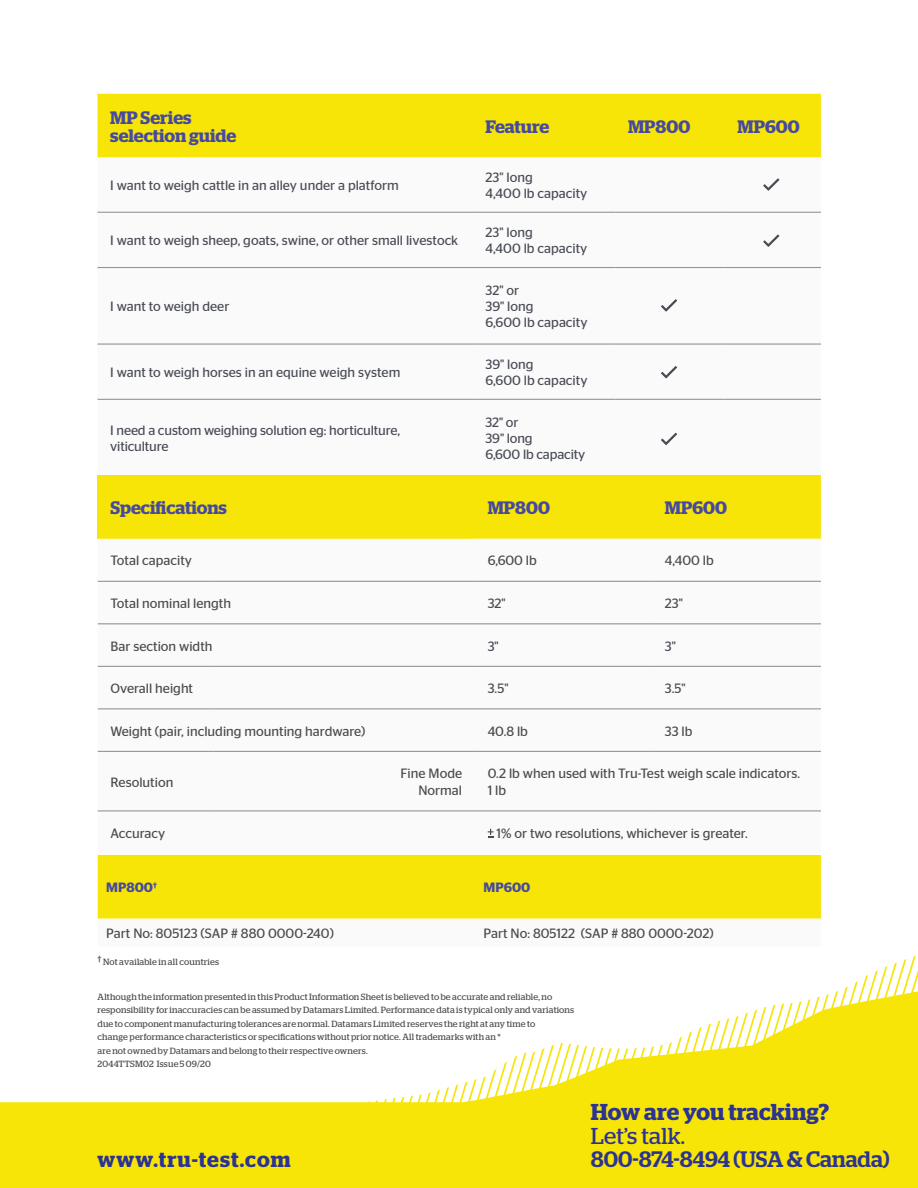
<style>
.page{position:relative;width:918px;height:1188px;background:#fff}
.page>*{position:absolute;margin:0;border:0;box-sizing:border-box;transform-origin:0 0}
.t1{font:600 22.95px "Stag";letter-spacing:.005em;color:#2b3393}
.t2{font:22.95px "Stag";letter-spacing:.01em;color:#2b3393}
.t3{font:500 22.35px "Stag";color:#2b3393}
.t4{font:600 21.45px "Stag";letter-spacing:.05em;color:#2b3393}
.t5{font:600 18px/18px "Stag";color:#464a9f}
.t6{font:13.5px/16.2px "Stag Sans";color:#494c55}
.t7{font:13.5px/16.2px "Stag Sans";color:#4b4c4d;text-align:right}
.t8{font:600 13.5px "Stag Sans";color:#464a9f}
.t9{font:9px/13.5px "Stag";letter-spacing:.02em;color:#4b4c4d}
</style>
<div class="page">
<div style="left:0;top:1102px;width:918px;height:86px;background:#f7e507"></div>
<svg style="left:343px;top:955px;width:575px;height:158px"></svg>
<div style="left:98px;top:94px;width:723px;height:64px;background:#f7e507"></div>
<svg style="left:98px;top:179px;width:723px;height:267px"></svg>
<hr style="left:98px;top:212px;width:375px;height:1px;background:#939598">
<hr style="left:98px;top:267px;width:375px;height:1px;background:#939598">
<hr style="left:98px;top:343px;width:375px;height:2px;background:#939598">
<hr style="left:98px;top:399px;width:375px;height:1px;background:#939598">
<hr style="left:473px;top:212px;width:142px;height:1px;background:#939598">
<hr style="left:473px;top:267px;width:142px;height:1px;background:#939598">
<hr style="left:473px;top:343px;width:142px;height:2px;background:#939598">
<hr style="left:473px;top:399px;width:142px;height:1px;background:#939598">
<hr style="left:615px;top:212px;width:110px;height:1px;background:#939598">
<hr style="left:725px;top:212px;width:96px;height:1px;background:#939598">
<hr style="left:615px;top:267px;width:110px;height:1px;background:#939598">
<hr style="left:725px;top:267px;width:96px;height:1px;background:#939598">
<hr style="left:615px;top:343px;width:110px;height:2px;background:#939598">
<hr style="left:725px;top:343px;width:96px;height:2px;background:#939598">
<hr style="left:615px;top:399px;width:110px;height:1px;background:#939598">
<hr style="left:725px;top:399px;width:96px;height:1px;background:#939598">
<div style="left:98px;top:855px;width:723px;height:64px;background:#f7e507"></div>
<div style="left:98px;top:475px;width:377px;height:64px;background:#f7e507"></div>
<div style="left:475px;top:475px;width:346px;height:64px;background:#f7e507"></div>
<svg style="left:98px;top:580px;width:723px;height:253px"></svg>
<hr style="left:98px;top:581px;width:116px;height:1px;background:#939598">
<hr style="left:214px;top:581px;width:261px;height:1px;background:#939598">
<hr style="left:475px;top:581px;width:177px;height:1px;background:#939598">
<hr style="left:652px;top:581px;width:169px;height:1px;background:#939598">
<hr style="left:98px;top:623px;width:116px;height:1px;background:#939598">
<hr style="left:214px;top:623px;width:261px;height:1px;background:#939598">
<hr style="left:475px;top:623px;width:177px;height:1px;background:#939598">
<hr style="left:652px;top:623px;width:169px;height:1px;background:#939598">
<hr style="left:98px;top:666px;width:116px;height:1px;background:#939598">
<hr style="left:214px;top:666px;width:261px;height:1px;background:#939598">
<hr style="left:475px;top:666px;width:177px;height:1px;background:#939598">
<hr style="left:652px;top:666px;width:169px;height:1px;background:#939598">
<hr style="left:98px;top:708px;width:116px;height:1px;background:#939598">
<hr style="left:214px;top:708px;width:261px;height:1px;background:#939598">
<hr style="left:475px;top:708px;width:177px;height:1px;background:#939598">
<hr style="left:652px;top:708px;width:169px;height:1px;background:#939598">
<hr style="left:98px;top:751px;width:116px;height:1px;background:#939598">
<hr style="left:214px;top:751px;width:261px;height:1px;background:#939598">
<hr style="left:475px;top:751px;width:177px;height:1px;background:#939598">
<hr style="left:652px;top:751px;width:169px;height:1px;background:#939598">
<hr style="left:98px;top:810px;width:116px;height:1px;background:#939598">
<hr style="left:214px;top:810px;width:261px;height:1px;background:#939598">
<hr style="left:475px;top:810px;width:177px;height:1px;background:#939598">
<hr style="left:652px;top:810px;width:169px;height:1px;background:#939598">
<svg style="left:488px;top:829px;width:6px;height:9px"></svg>
<svg style="left:763px;top:234px;width:16px;height:13px"></svg>
<svg style="left:661px;top:366px;width:16px;height:12px"></svg>
<svg style="left:661px;top:433px;width:16px;height:12px"></svg>
<svg style="left:763px;top:178px;width:16px;height:13px"></svg>
<svg style="left:661px;top:299px;width:16px;height:13px"></svg>
<h3 class="t5" style="left:110px;top:108px;width:127px">MP Series selection guide</h3>
<h3 class="t5" style="left:486px;top:117px;width:65px">Feature</h3>
<h3 class="t5" style="left:628px;top:117px;width:64px">MP800</h3>
<h3 class="t5" style="left:737px;top:117px;width:64px">MP600</h3>
<h3 class="t6" style="left:110px;top:177px;width:290px">I want to weigh cattle in an alley under a platform</h3>
<h3 class="t6" style="left:486px;top:169px;width:103px">23" long<br>4,400 lb capacity</h3>
<h3 class="t6" style="left:110px;top:232px;width:350px">I want to weigh sheep, goats, swine, or other small livestock</h3>
<h3 class="t6" style="left:486px;top:224px;width:103px">23" long<br>4,400 lb capacity</h3>
<h3 class="t6" style="left:110px;top:298px;width:121px">I want to weigh deer</h3>
<h3 class="t6" style="left:486px;top:282px;width:103px">32" or<br>39" long<br>6,600 lb capacity</h3>
<h3 class="t6" style="left:110px;top:364px;width:292px">I want to weigh horses in an equine weigh system</h3>
<h3 class="t6" style="left:486px;top:356px;width:103px">39" long<br>6,600 lb capacity</h3>
<h3 class="t6" style="left:110px;top:422px;width:291px">I need a custom weighing solution eg: horticulture, viticulture</h3>
<h3 class="t6" style="left:486px;top:414px;width:101px">32" or<br>39" long<br>6,600 lb capacity</h3>
<h3 class="t5" style="left:110px;top:499px;width:118px">Specifications</h3>
<h3 class="t5" style="left:488px;top:499px;width:64px">MP800</h3>
<h3 class="t5" style="left:665px;top:499px;width:64px">MP600</h3>
<h3 class="t7" style="left:110px;top:553px;width:83px">Total capacity</h3>
<h3 class="t7" style="left:488px;top:553px;width:51px">6,600 lb</h3>
<h3 class="t7" style="left:665px;top:553px;width:51px">4,400 lb</h3>
<h3 class="t7" style="left:110px;top:595px;width:122px">Total nominal length</h3>
<h3 class="t7" style="left:488px;top:595px;width:19px">32"</h3>
<h3 class="t7" style="left:665px;top:595px;width:19px">23"</h3>
<h3 class="t7" style="left:110px;top:638px;width:104px">Bar section width</h3>
<h3 class="t6" style="left:488px;top:638px;width:12px">3"</h3>
<h3 class="t6" style="left:665px;top:638px;width:12px">3"</h3>
<h3 class="t7" style="left:110px;top:680px;width:84px">Overall height</h3>
<h3 class="t6" style="left:488px;top:680px;width:22px">3.5"</h3>
<h3 class="t6" style="left:665px;top:680px;width:22px">3.5"</h3>
<h3 class="t7" style="left:110px;top:723px;width:257px">Weight (pair, including mounting hardware)</h3>
<h3 class="t7" style="left:488px;top:723px;width:42px">40.8 lb</h3>
<h3 class="t7" style="left:665px;top:723px;width:29px">33 lb</h3>
<h3 class="t7" style="left:110px;top:774px;width:64px">Resolution</h3>
<h3 class="t7" style="left:401px;top:766px;width:63px">Fine Mode<br>Normal</h3>
<h3 class="t7" style="left:488px;top:766px;width:314px;text-align:left">0.2 lb when used with Tru-Test weigh scale indicators.<br>1 lb</h3>
<h3 class="t7" style="left:110px;top:825px;width:56px">Accuracy</h3>
<h3 class="t7" style="left:496px;top:825px;width:253px">1% or two resolutions, whichever is greater.</h3>
<h3 class="t8" style="left:106px;top:880px;width:52px">MP800<sup>†</sup></h3>
<h3 class="t8" style="left:483px;top:880px;width:48px">MP600</h3>
<h3 class="t7" style="left:106px;top:925px;width:229px">Part No: 805123 (SAP # 880 0000-240)</h3>
<h3 class="t7" style="left:483px;top:925px;width:232px">Part No: 805122 (SAP # 880 0000-202)</h3>
<p class="t9" style="left:98px;top:955px;width:123px"><sup>†</sup> Not available in all countries</p>
<p class="t9" style="left:98px;top:990px;width:478px">Although the information presented in this Product Information Sheet is believed to be accurate and reliable, no responsibility for inaccuracies can be assumed by Datamars Limited. Performance data is typical only and variations due to component manufacturing tolerances are normal. Datamars Limited reserves the right at any time to<br>change performance characteristics or specifications without prior notice. All trademarks with an *<br>are not owned by Datamars and belong to their respective owners.<br>2044TTSM02 Issue 5 09/20</p>
<h3 class="t4" style="left:98px;top:1147px;width:195px">www.tru-test.com</h3>
<h1 class="t1" style="left:591px;top:1099px;width:240px">How are you tracking?</h1>
<h1 class="t2" style="left:591px;top:1122px;width:96px">Let’s talk.</h1>
<h2 class="t3" style="left:591px;top:1146px;width:300px">800-874-8494 (USA &amp; Canada)</h2>
</div>
